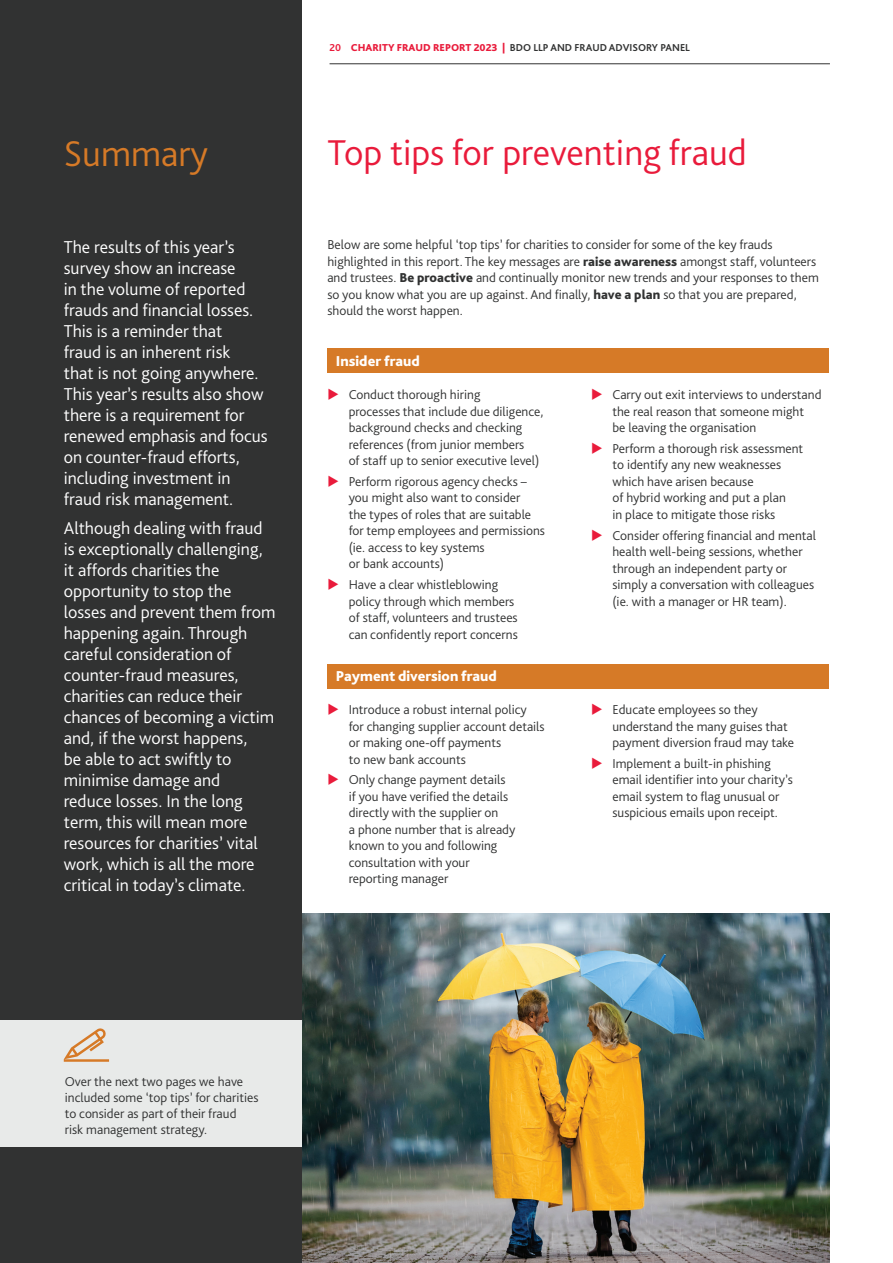
<style>
.page{position:relative;width:893px;height:1263px;background:#fff}
.page>*{position:absolute;margin:0;border:0;box-sizing:border-box;transform-origin:0 0}
.t1{font:300 37.5px "Bliss Pro";color:#e91b3b}
.t2{font:300 37.5px "Bliss Pro";color:#d67a27}
.t3{font:300 18px/21px "Bliss Pro";color:#fff}
.t4{font:800 15px "Bliss Pro";color:#fff}
.t5{font:300 13.5px/16.5px "Bliss Pro";color:#313232}
.t6{font:700 10.5px "Bliss Pro";color:#313232}
.s1{color:#e91b3b}
.s2{font-weight:800;color:#e91b3b}
.s3{font-weight:800}
</style>
<div class="page">
<img style="left:302px;top:914px;width:528px;height:349px">
<div style="left:0;top:0;width:302px;height:1263px;background:#313232"></div>
<div style="left:327px;top:349px;width:502px;height:24px;background:#d67a27"></div>
<div style="left:327px;top:664px;width:502px;height:24px;background:#d67a27"></div>
<div style="left:0;top:1020px;width:302px;height:127px;background:#e8eae9"></div>
<svg style="left:64px;top:1028px;width:45px;height:34px"></svg>
<hr style="left:330px;top:63px;width:500px;height:1px;background:#313232">
<h1 class="t2" style="left:64px;top:130px;width:146px">Summary</h1>
<p class="t3" style="left:64px;top:236px;width:206px">The results of this year’s survey show an increase<br>in the volume of reported frauds and financial losses.<br>This is a reminder that<br>fraud is an inherent risk<br>that is not going anywhere.<br>This year’s results also show there is a requirement for renewed emphasis and focus on counter-fraud efforts, including investment in fraud risk management.</p>
<p class="t3" style="left:64px;top:517px;width:213px">Although dealing with fraud is exceptionally challenging, it affords charities the opportunity to stop the losses and prevent them from happening again. Through careful consideration of counter-fraud measures, charities can reduce their chances of becoming a victim and, if the worst happens,<br>be able to act swiftly to minimise damage and<br>reduce losses. In the long term, this will mean more resources for charities’ vital work, which is all the more critical in today’s climate.</p>
<p class="t6" style="left:330px;top:40px;width:362px"><span class="s1">20</span> <span class="s2">CHARITY FRAUD REPORT 2023 |</span> BDO LLP AND FRAUD ADVISORY PANEL</p>
<h1 class="t1" style="left:327px;top:130px;width:421px">Top tips for preventing fraud</h1>
<p class="t5" style="left:327px;top:236px;width:493px">Below are some helpful ‘top tips’ for charities to consider for some of the key frauds highlighted in this report. The key messages are <span class="s3">raise awareness</span> amongst staff, volunteers and trustees. <span class="s3">Be proactive</span> and continually monitor new trends and your responses to them so you know what you are up against. And finally, <span class="s3">have a plan</span> so that you are prepared, should the worst happen.</p>
<p class="t4" style="left:336px;top:352px;width:85px">Insider fraud</p>
<p class="t5" style="left:349px;top:386px;width:196px">Conduct thorough hiring<br>processes that include due diligence, background checks and checking references (from junior members<br>of staff up to senior executive level)</p>
<p class="t5" style="left:349px;top:473px;width:198px">Perform rigorous agency checks – you might also want to consider<br>the types of roles that are suitable for temp employees and permissions (ie. access to key systems<br>or bank accounts)</p>
<p class="t5" style="left:349px;top:576px;width:171px">Have a clear whistleblowing policy through which members of staff, volunteers and trustees can confidently report concerns</p>
<p class="t4" style="left:336px;top:667px;width:162px">Payment diversion fraud</p>
<p class="t5" style="left:349px;top:701px;width:197px">Introduce a robust internal policy for changing supplier account details or making one-off payments<br>to new bank accounts</p>
<p class="t5" style="left:349px;top:771px;width:168px">Only change payment details if you have verified the details directly with the supplier on<br>a phone number that is already known to you and following consultation with your reporting manager</p>
<p class="t5" style="left:612px;top:386px;width:211px">Carry out exit interviews to understand the real reason that someone might<br>be leaving the organisation</p>
<p class="t5" style="left:612px;top:440px;width:192px">Perform a thorough risk assessment to identify any new weaknesses which have arisen because<br>of hybrid working and put a plan<br>in place to mitigate those risks</p>
<p class="t5" style="left:612px;top:527px;width:205px">Consider offering financial and mental health well-being sessions, whether through an independent party or simply a conversation with colleagues (ie. with a manager or HR team).</p>
<p class="t5" style="left:612px;top:701px;width:183px">Educate employees so they understand the many guises that payment diversion fraud may take</p>
<p class="t5" style="left:612px;top:755px;width:182px">Implement a built-in phishing email identifier into your charity’s email system to flag unusual or suspicious emails upon receipt.</p>
<p class="t5" style="left:65px;top:1073px;width:195px">Over the next two pages we have included some ‘top tips’ for charities to consider as part of their fraud<br>risk management strategy.</p>
</div>
